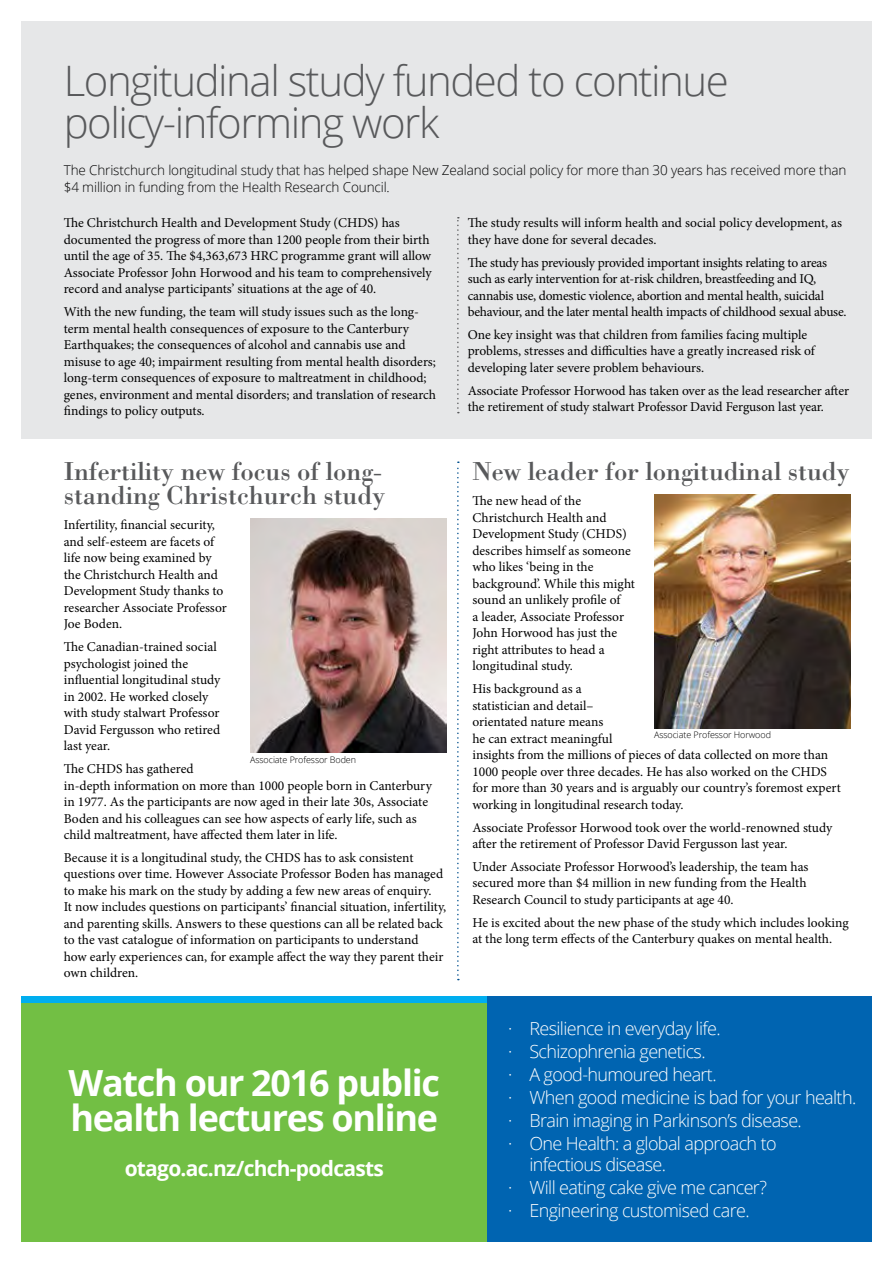
<style>
.page{position:relative;width:893px;height:1263px;background:#fff}
.page>*{position:absolute;margin:0;border:0;box-sizing:border-box;transform-origin:0 0}
.t1{font:300 42px/42px "Open Sans";letter-spacing:-.035em;color:#58595b}
.t2{font:700 36px/35px "Open Sans";letter-spacing:-.035em;color:#fff}
.t3{font:26.85px/24px "Bodoni Std";letter-spacing:-.005em;color:#58595b}
.t4{font:700 21px "Open Sans";letter-spacing:-.035em;color:#fff}
.t5{font:300 18px/23.1px "Open Sans";letter-spacing:-.035em;color:#fff}
.t6{font:13.5px/16.5px "Minion Pro";letter-spacing:-.005em;color:#000}
.t7{font:300 13.5px/16.5px "Open Sans";letter-spacing:-.01em;color:#000}
.t8{font:300 9px "Open Sans";letter-spacing:-.01em;color:#000}
</style>
<div class="page">
<div style="left:21px;top:21px;width:851px;height:418px;background:#e6e7e8"></div>
<div style="left:21px;top:996px;width:466px;height:35px;background:#00aeef"></div>
<div style="left:21px;top:1003px;width:466px;height:239px;background:#72bf44"></div>
<div style="left:487px;top:996px;width:385px;height:246px;background:#0064b1"></div>
<svg style="left:457px;top:461px;width:2px;height:519px"></svg>
<img style="left:654px;top:494px;width:196px;height:234px">
<img style="left:250px;top:519px;width:196px;height:233px">
<svg style="left:457px;top:217px;width:2px;height:196px"></svg>
<h1 class="t1" style="left:64px;top:59px;width:667px">Longitudinal study funded to continue policy-informing work</h1>
<p class="t7" style="left:64px;top:162px;width:784px">The Christchurch longitudinal study that has helped shape New Zealand social policy for more than 30 years has received more than $4 million in funding from the Health Research Council.</p>
<p class="t6" style="left:64px;top:215px;width:369px">The Christchurch Health and Development Study (CHDS) has documented the progress of more than 1200 people from their birth until the age of 35. The $4,363,673 HRC programme grant will allow Associate Professor John Horwood and his team to comprehensively record and analyse participants’ situations at the age of 40.</p>
<p class="t6" style="left:64px;top:304px;width:374px">With the new funding, the team will study issues such as the long&shy;term mental health consequences of exposure to the Canterbury Earthquakes; the consequences of alcohol and cannabis use and misuse to age 40; impairment resulting from mental health disorders; long-term consequences of exposure to maltreatment in childhood; genes, environment and mental disorders; and translation of research findings to policy outputs.</p>
<h3 class="t3" style="left:64px;top:459px;width:323px">Infertility new focus of long&shy;standing Christchurch study</h3>
<p class="t6" style="left:64px;top:517px;width:164px">Infertility, financial security, and self-esteem are facets of life now being examined by the Christchurch Health and<br>Development Study thanks to researcher Associate Professor<br>Joe Boden.</p>
<p class="t6" style="left:64px;top:639px;width:158px">The Canadian-trained social psychologist joined the influential longitudinal study in 2002. He worked closely with study stalwart Professor<br>David Fergusson who retired last year.</p>
<p class="t6" style="left:64px;top:760px;width:370px">The CHDS has gathered<br>in-depth information on more than 1000 people born in Canterbury in 1977. As the participants are now aged in their late 30s, Associate Boden and his colleagues can see how aspects of early life, such as child maltreatment, have affected them later in life.</p>
<p class="t6" style="left:64px;top:849px;width:384px">Because it is a longitudinal study, the CHDS has to ask consistent questions over time. However Associate Professor Boden has managed to make his mark on the study by adding a few new areas of enquiry.<br>It now includes questions on participants’ financial situation, infertility, and parenting skills. Answers to these questions can all be related back to the vast catalogue of information on participants to understand<br>how early experiences can, for example affect the way they parent their own children.</p>
<p class="t8" style="left:250px;top:753px;width:107px">Associate Professor Boden</p>
<h2 class="t2" style="left:69px;top:1065px;width:373px">Watch our 2016 public health lectures online</h2>
<h3 class="t4" style="left:125px;top:1153px;width:261px">otago.ac.nz/chch-podcasts</h3>
<p class="t6" style="left:468px;top:215px;width:376px">The study results will inform health and social policy development, as they have done for several decades.</p>
<p class="t6" style="left:468px;top:254px;width:380px">The study has previously provided important insights relating to areas such as early intervention for at-risk children, breastfeeding and IQ, cannabis use, domestic violence, abortion and mental health, suicidal behaviour, and the later mental health impacts of childhood sexual abuse.</p>
<p class="t6" style="left:468px;top:326px;width:349px">One key insight was that children from families facing multiple problems, stresses and difficulties have a greatly increased risk of developing later severe problem behaviours.</p>
<p class="t6" style="left:468px;top:382px;width:383px">Associate Professor Horwood has taken over as the lead researcher after the retirement of study stalwart Professor David Ferguson last year.</p>
<h3 class="t3" style="left:472px;top:459px;width:379px">New leader for longitudinal study</h3>
<p class="t6" style="left:472px;top:493px;width:164px">The new head of the<br>Christchurch Health and<br>Development Study (CHDS) describes himself as someone who likes ‘being in the background’. While this might sound an unlikely profile of<br>a leader, Associate Professor<br>John Horwood has just the right attributes to head a longitudinal study.</p>
<p class="t6" style="left:472px;top:681px;width:370px">His background as a<br>statistician and detail–<br>orientated nature means<br>he can extract meaningful<br>insights from the millions of pieces of data collected on more than 1000 people over three decades. He has also worked on the CHDS for more than 30 years and is arguably our country’s foremost expert working in longitudinal research today.</p>
<p class="t6" style="left:472px;top:819px;width:361px">Associate Professor Horwood took over the world-renowned study after the retirement of Professor David Fergusson last year.</p>
<p class="t6" style="left:472px;top:858px;width:338px">Under Associate Professor Horwood’s leadership, the team has secured more than $4 million in new funding from the Health<br>Research Council to study participants at age 40.</p>
<p class="t6" style="left:472px;top:914px;width:378px">He is excited about the new phase of the study which includes looking at the long term effects of the Canterbury quakes on mental health.</p>
<p class="t8" style="left:654px;top:729px;width:118px">Associate Professor Horwood</p>
<h3 class="t5" style="left:508px;top:1016px;width:350px">· Resilience in everyday life.<br>· Schizophrenia genetics.<br>· A good-humoured heart.<br>· When good medicine is bad for your health. · Brain imaging in Parkinson’s disease.<br>· One Health: a global approach to</h3>
<h3 class="t5" style="left:508px;top:1152px;width:260px;text-indent:21px">infectious disease.<br>· Will eating cake give me cancer? · Engineering customised care.</h3>
</div>
